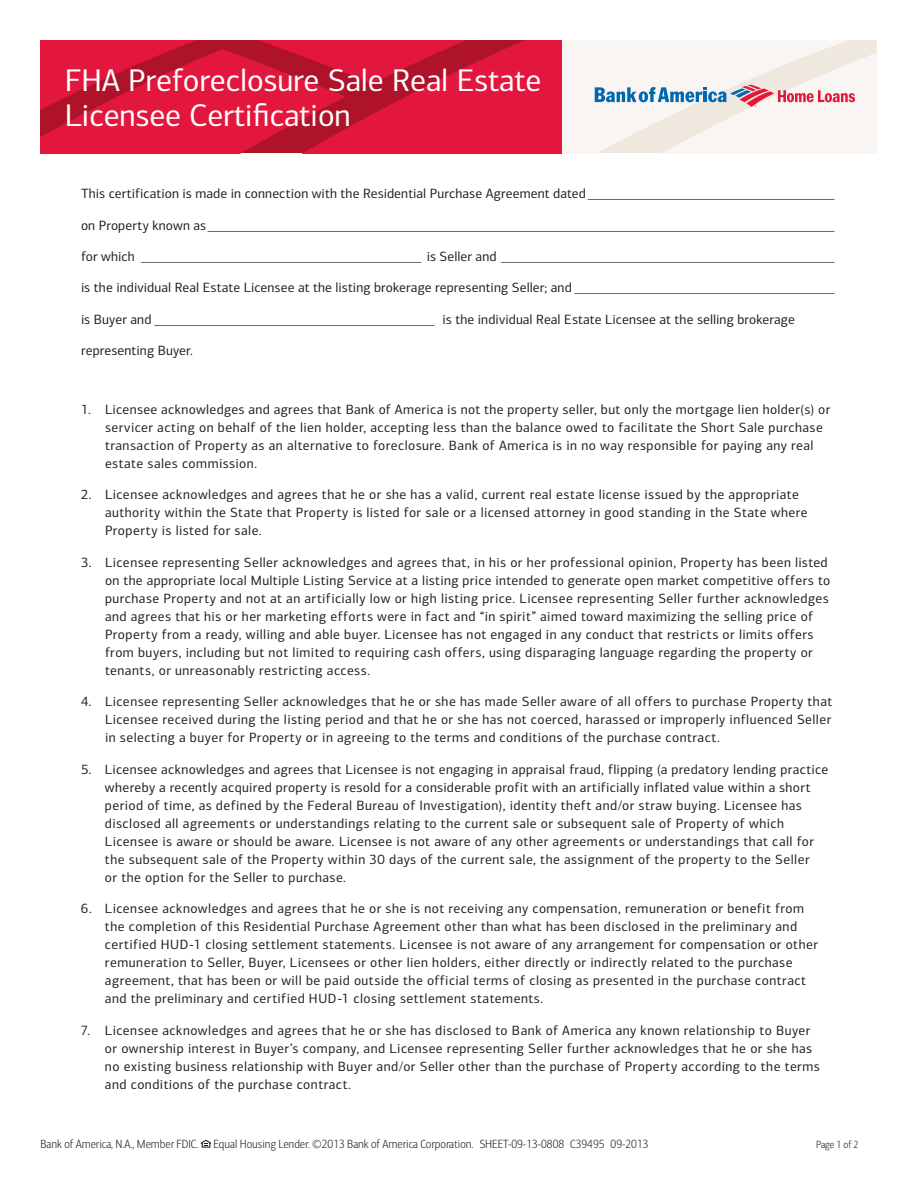
<style>
.page{position:relative;width:918px;height:1188px;background:#fff}
.page>*{position:absolute;margin:0;border:0;box-sizing:border-box;transform-origin:0 0}
.t1{font:31.5px/34.5px "Connections";letter-spacing:-.005em;color:#fff}
.t2{font:13.5px/18px "Connections";letter-spacing:.035em;color:#231f20}
.t3{font:13.5px "Connections";letter-spacing:.01em;color:#231f20}
.t4{font:300 12px "Connections Cond";color:#231f20}
.t5{font:300 10.5px "Connections Cond";color:#231f20}
</style>
<div class="page">
<svg style="left:201px;top:1140px;width:10px;height:8px"></svg>
<svg style="left:562px;top:40px;width:316px;height:113px;fill:#f8f5f2"></svg>
<svg style="left:40px;top:40px;width:522px;height:113px;background:#d61639"></svg>
<svg style="left:595px;top:85px;width:260px;height:22px"></svg>
<h1 class="t1" style="left:65px;top:63px;width:478px">FHA Preforeclosure Sale Real Estate<br>Licensee Certification</h1>
<p class="t3" style="left:81px;top:185px;width:755px">This certification is made in connection with the Residential Purchase Agreement dated _____________________________________</p>
<p class="t3" style="left:81px;top:217px;width:755px">on Property known as______________________________________________________________________________________________</p>
<p class="t3" style="left:81px;top:248px;width:755px">for which __________________________________________ is Seller and __________________________________________________</p>
<p class="t3" style="left:81px;top:280px;width:755px">is the individual Real Estate Licensee at the listing brokerage representing Seller; and _______________________________________</p>
<p class="t3" style="left:81px;top:311px;width:715px">is Buyer and __________________________________________ is the individual Real Estate Licensee at the selling brokerage</p>
<p class="t3" style="left:81px;top:343px;width:114px">representing Buyer.</p>
<p class="t2" style="left:105px;top:400px;width:727px;text-indent:-24px">1. Licensee acknowledges and agrees that Bank of America is not the property seller, but only the mortgage lien holder(s) or servicer acting on behalf of the lien holder, accepting less than the balance owed to facilitate the Short Sale purchase transaction of Property as an alternative to foreclosure. Bank of America is in no way responsible for paying any real estate sales commission.</p>
<p class="t2" style="left:105px;top:486px;width:704px;text-indent:-24px">2. Licensee acknowledges and agrees that he or she has a valid, current real estate license issued by the appropriate authority within the State that Property is listed for sale or a licensed attorney in good standing in the State where<br>Property is listed for sale.</p>
<p class="t2" style="left:105px;top:553px;width:727px;text-indent:-24px">3. Licensee representing Seller acknowledges and agrees that, in his or her professional opinion, Property has been listed on the appropriate local Multiple Listing Service at a listing price intended to generate open market competitive offers to purchase Property and not at an artificially low or high listing price. Licensee representing Seller further acknowledges and agrees that his or her marketing efforts were in fact and “in spirit” aimed toward maximizing the selling price of Property from a ready, willing and able buyer. Licensee has not engaged in any conduct that restricts or limits offers from buyers, including but not limited to requiring cash offers, using disparaging language regarding the property or tenants, or unreasonably restricting access.</p>
<p class="t2" style="left:105px;top:693px;width:729px;text-align:justify;text-indent:-24px">4. Licensee representing Seller acknowledges that he or she has made Seller aware of all offers to purchase Property that Licensee received during the listing period and that he or she has not coerced, harassed or improperly influenced Seller in selecting a buyer for Property or in agreeing to the terms and conditions of the purchase contract.</p>
<p class="t2" style="left:105px;top:760px;width:725px;text-indent:-24px">5. Licensee acknowledges and agrees that Licensee is not engaging in appraisal fraud, flipping (a predatory lending practice whereby a recently acquired property is resold for a considerable profit with an artificially inflated value within a short period of time, as defined by the Federal Bureau of Investigation), identity theft and/or straw buying. Licensee has disclosed all agreements or understandings relating to the current sale or subsequent sale of Property of which Licensee is aware or should be aware. Licensee is not aware of any other agreements or understandings that call for the subsequent sale of the Property within 30 days of the current sale, the assignment of the property to the Seller<br>or the option for the Seller to purchase.</p>
<p class="t2" style="left:105px;top:900px;width:715px;text-indent:-24px">6. Licensee acknowledges and agrees that he or she is not receiving any compensation, remuneration or benefit from the completion of this Residential Purchase Agreement other than what has been disclosed in the preliminary and certified HUD-1 closing settlement statements. Licensee is not aware of any arrangement for compensation or other remuneration to Seller, Buyer, Licensees or other lien holders, either directly or indirectly related to the purchase agreement, that has been or will be paid outside the official terms of closing as presented in the purchase contract and the preliminary and certified HUD-1 closing settlement statements.</p>
<p class="t2" style="left:105px;top:1021px;width:716px;text-indent:-24px">7. Licensee acknowledges and agrees that he or she has disclosed to Bank of America any known relationship to Buyer or ownership interest in Buyer’s company, and Licensee representing Seller further acknowledges that he or she has no existing business relationship with Buyer and/or Seller other than the purchase of Property according to the terms and conditions of the purchase contract.</p>
<p class="t4" style="left:40px;top:1137px;width:610px">Bank of America, N.A., Member FDIC. Equal Housing Lender. ©2013 Bank of America Corporation. SHEET-09-13-0808 C39495 09-2013</p>
<p class="t5" style="left:816px;top:1138px;width:44px">Page 1 of 2</p>
</div>
